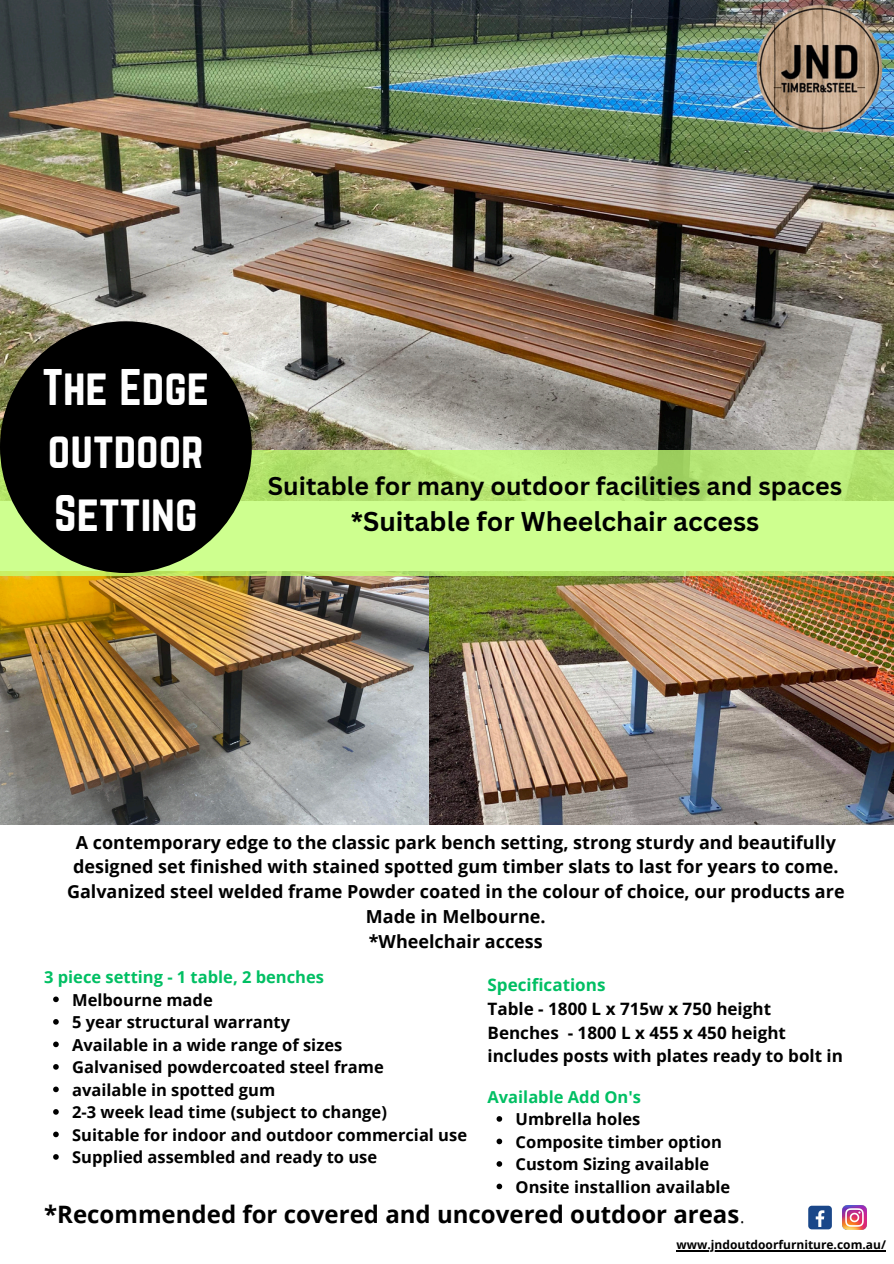
<style>
.page{position:relative;width:894px;height:1264px;background:#fff}
.page>*{position:absolute;margin:0;border:0;box-sizing:border-box;transform-origin:0 0}
.t1{font:45px/63px "Norwester";color:#fff}
.t2{font:700 26.4px "Canva Sans";color:#000}
.t3{font:700 24.9px "Canva Sans";color:#000}
.t4{font:700 24px "Open Sans";color:#000}
.t5{font:700 18px/24.8px "Open Sans";color:#000;text-align:center}
.t6{font:700 17.1px/23.7px "Open Sans";color:#000}
.t7{font:700 16.5px "Open Sans";color:#000}
.t8{font:700 16.5px "Open Sans";color:#00bf63}
.t9{font:700 12px "Open Sans";color:#000}
.s1{color:#00bf63}
.s2{font-weight:300}
</style>
<div class="page">
<img style="left:842px;top:1205px;width:23px;height:24px">
<div style="left:808px;top:1205px;width:23px;height:24px;background:#1a4789;border-radius:4px"></div>
<svg style="left:815px;top:1210px;width:9px;height:16px"></svg>
<img style="left:0;top:0;width:893px;height:450px">
<img style="left:0;top:575px;width:893px;height:249px">
<img style="left:752px;top:0;width:133px;height:136px">
<svg style="left:53px;top:996px;width:6px;height:6px"></svg>
<svg style="left:53px;top:1019px;width:6px;height:5px"></svg>
<svg style="left:53px;top:1041px;width:6px;height:6px"></svg>
<svg style="left:53px;top:1064px;width:6px;height:5px"></svg>
<svg style="left:53px;top:1086px;width:6px;height:6px"></svg>
<svg style="left:53px;top:1109px;width:6px;height:5px"></svg>
<svg style="left:53px;top:1131px;width:6px;height:6px"></svg>
<svg style="left:53px;top:1154px;width:6px;height:5px"></svg>
<svg style="left:496px;top:1116px;width:6px;height:5px"></svg>
<svg style="left:496px;top:1138px;width:6px;height:6px"></svg>
<svg style="left:496px;top:1161px;width:6px;height:5px"></svg>
<svg style="left:496px;top:1183px;width:6px;height:6px"></svg>
<hr style="left:676px;top:1250px;width:209px;height:1px;background:#000">
<svg style="left:0;top:450px;width:893px;height:125px;fill:#ceff8f"></svg>
<div style="left:0;top:321px;width:252px;height:252px;background:#000;border-radius:50%"></div>
<h3 class="t1" style="left:42px;top:355px;width:168px">The Edge outdoor<br>Setting</h3>
<p class="t3" style="left:268px;top:468px;width:575px">Suitable for many outdoor facilities and spaces</p>
<p class="t2" style="left:350px;top:503px;width:410px">*Suitable for Wheelchair access</p>
<p class="t5" style="left:67px;top:829px;width:778px">A contemporary edge to the classic park bench setting, strong sturdy and beautifully designed set finished with stained spotted gum timber slats to last for years to come.<br>Galvanized steel welded frame Powder coated in the colour of choice, our products are Made in Melbourne.<br>*Wheelchair access</p>
<h4 class="t8" style="left:44px;top:965px;width:281px">3 piece setting - 1 table, 2 benches</h4>
<h4 class="t7" style="left:72px;top:987px;width:142px">Melbourne made</h4>
<p class="t7" style="left:72px;top:1010px;width:219px">5 year structural warranty</p>
<p class="t7" style="left:72px;top:1032px;width:271px">Available in a wide range of sizes</p>
<p class="t7" style="left:72px;top:1055px;width:313px">Galvanised powdercoated steel frame</p>
<p class="t7" style="left:72px;top:1077px;width:204px">available in spotted gum</p>
<p class="t7" style="left:72px;top:1100px;width:316px">2-3 week lead time (subject to change)</p>
<p class="t7" style="left:72px;top:1122px;width:396px">Suitable for indoor and outdoor commercial use</p>
<p class="t7" style="left:72px;top:1145px;width:306px">Supplied assembled and ready to use</p>
<p class="t6" style="left:487px;top:973px;width:357px"><span class="s1">Specifications<br></span>Table - 1800 L x 715w x 750 height<br>Benches - 1800 L x 455 x 450 height includes posts with plates ready to bolt in</p>
<p class="t8" style="left:487px;top:1084px;width:155px">Available Add On's</p>
<h4 class="t7" style="left:515px;top:1107px;width:126px">Umbrella holes</h4>
<h4 class="t7" style="left:515px;top:1129px;width:208px">Composite timber option</h4>
<p class="t7" style="left:515px;top:1152px;width:195px">Custom Sizing available</p>
<p class="t7" style="left:515px;top:1174px;width:216px">Onsite installion available</p>
<p class="t4" style="left:44px;top:1197px;width:702px">*Recommended for covered and uncovered outdoor areas<span class="s2">.</span></p>
<p class="t9" style="left:676px;top:1236px;width:211px">www.jndoutdoorfurniture.com.au/</p>
</div>
